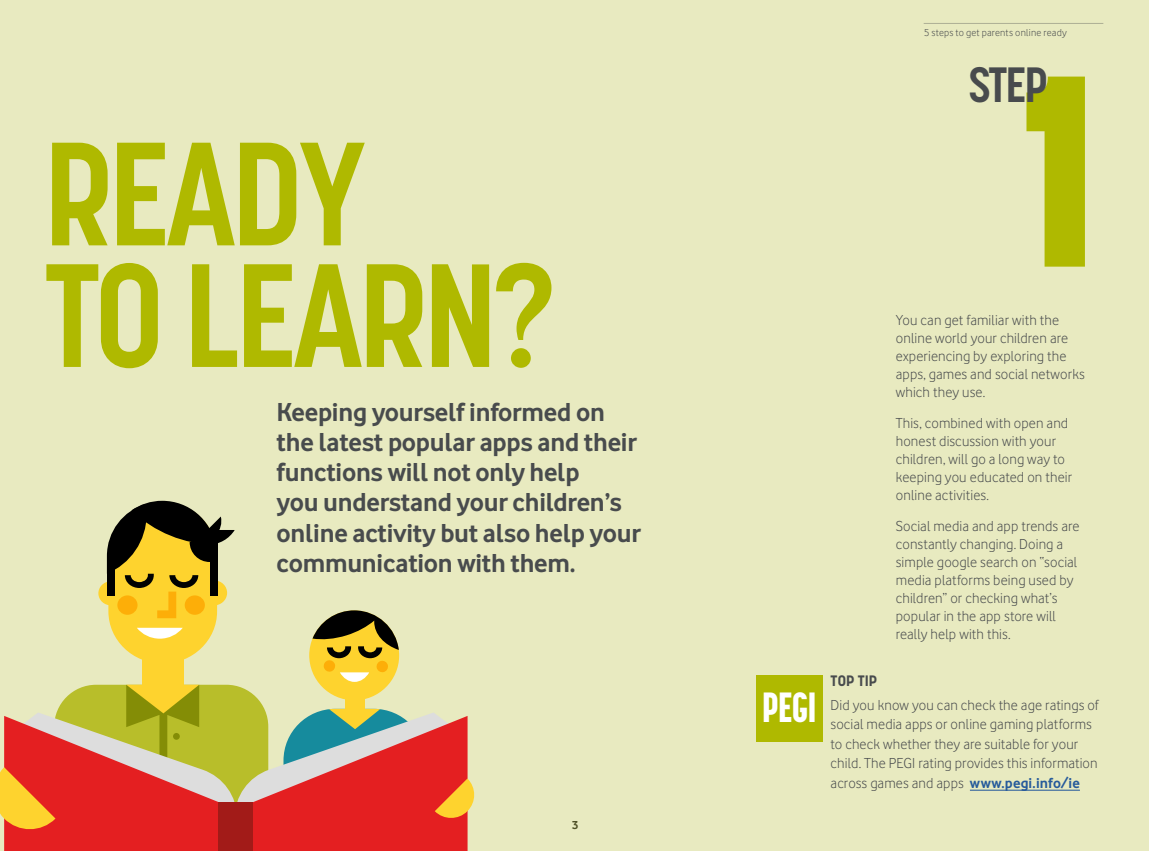
<style>
.page{position:relative;width:1149px;height:851px;background:#fff}
.page>*{position:absolute;margin:0;border:0;box-sizing:border-box;transform-origin:0 0}
.t1{font:800 268.95px "Korolev Condensed";color:#afb900}
.t2{font:700 145.5px/121.5px "Korolev Condensed";letter-spacing:-.02em;color:#afb900}
.t3{font:700 49.05px "Korolev Condensed";color:#484b4d}
.t4{font:800 41.7px "Korolev Compressed";color:#fff}
.t5{font:700 27px/30px "Vodafone Rg";letter-spacing:-.01em;color:#484b4d}
.t6{font:15px/18px "Vodafone Lt";letter-spacing:.01em;color:#484b4d}
.t7{font:700 15px "Korolev";letter-spacing:.01em;color:#484b4d}
.t8{font:700 12px "Vodafone Rg";color:#000}
.t9{font:10.5px "Vodafone Lt";letter-spacing:.025em;color:#484b4d}
.s1{font-family:"Vodafone Rg";font-weight:700;color:#275b9b}
</style>
<div class="page">
<div style="left:0;top:0;width:1148px;height:850px;background:#e8eac0"></div>
<svg style="left:0;top:500px;width:475px;height:350px"></svg>
<hr style="left:923px;top:23px;width:179px;height:1px;background:#484b4d">
<hr style="left:969px;top:789px;width:110px;height:1px;background:#275b9b">
<div style="left:756px;top:674px;width:67px;height:67px;background:#afb900"></div>
<h2 class="t2" style="left:44px;top:133px;width:512px">READY<br>TO LEARN?</h2>
<h3 class="t5" style="left:276px;top:397px;width:366px">Keeping yourself informed on the latest popular apps and their functions will not only help<br>you understand your children’s online activity but also help your communication with them.</h3>
<p class="t8" style="left:572px;top:817px;width:8px">3</p>
<p class="t9" style="left:923px;top:27px;width:144px">5 steps to get parents online ready</p>
<h3 class="t3" style="left:968px;top:55px;width:80px">STEP</h3>
<h1 class="t1" style="left:1019px;top:14px;width:80px">1</h1>
<h3 class="t4" style="left:762px;top:683px;width:56px">PEGI</h3>
<p class="t6" style="left:895px;top:311px;width:190px">You can get familiar with the online world your children are experiencing by exploring the apps, games and social networks which they use.</p>
<p class="t6" style="left:895px;top:414px;width:178px">This, combined with open and honest discussion with your children, will go a long way to keeping you educated on their online activities.</p>
<p class="t6" style="left:895px;top:516px;width:185px">Social media and app trends are constantly changing. Doing a simple google search on “social media platforms being used by children” or checking what’s popular in the app store will really help with this.</p>
<p class="t7" style="left:830px;top:671px;width:48px">TOP TIP</p>
<p class="t6" style="left:830px;top:695px;width:269px;line-height:19.5px">Did you know you can check the age ratings of social media apps or online gaming platforms to check whether they are suitable for your child. The PEGI rating provides this information across games and apps <span class="s1">www.pegi.info/ie</span></p>
</div>
